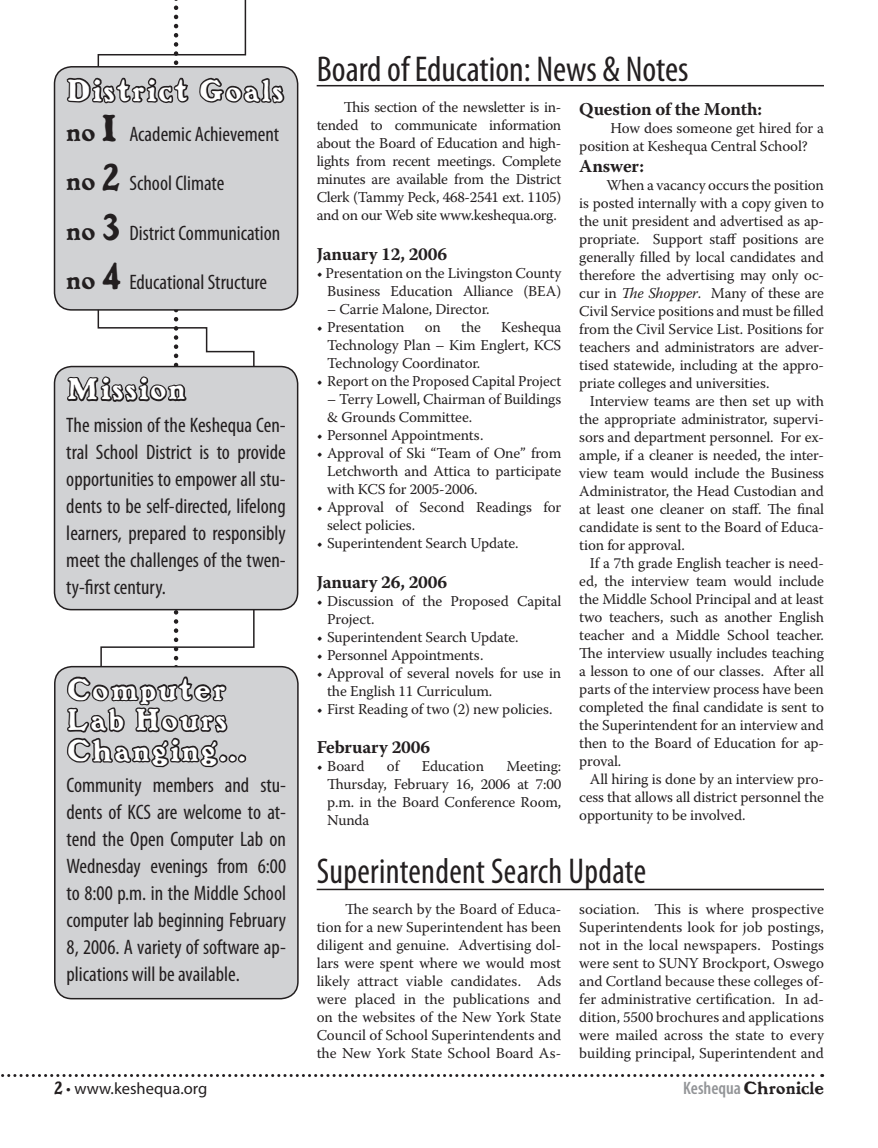
<style>
.page{position:relative;width:878px;height:1148px;background:#fff}
.page>*{position:absolute;margin:0;border:0;box-sizing:border-box;transform-origin:0 0}
.t1{font:condensed 36px "Myriad Pro";color:#231f20}
.t2{font:condensed 36px "Myriad Pro";color:#231f20;scale:.95 1}
.t3{font:25.5px/30.6px "Bostonia";letter-spacing:.09em;color:#fff}
.t4{font:condensed 21px/27px "Myriad Pro";color:#231f20;text-align:justify}
.t5{font:700 18px "Warnock Pro";letter-spacing:-.01em;color:#231f20}
.t6{font:16.5px "Myriad Pro";color:#231f20}
.t7{font:15px/18px "Warnock Pro";letter-spacing:-.01em;color:#231f20;text-align:justify}
.t8{font:15px "Bostonia";color:#231f20}
.s1{font-family:"Bostonia";font-stretch:normal;font-size:22.5px}
.s2{font-family:"Bostonia";font-stretch:normal;font-size:31.5px}
.s3{font-style:italic}
.s4{font-family:"Bostonia";font-size:15px}
.s5{font-family:"Myriad Pro";font-weight:600;font-stretch:condensed;font-size:18px;color:#939598}
</style>
<div class="page">
<svg style="left:1px;top:1074px;width:821px;height:3px"></svg>
<svg style="left:53px;top:366px;width:246px;height:243px;background:#bfbfc1"></svg>
<svg style="left:53px;top:66px;width:246px;height:244px;background:#bfbfc1"></svg>
<div style="left:54px;top:666px;width:245px;height:332px;background:#d1d2d4"></div>
<svg style="left:65px;top:0;width:221px;height:768px"></svg>
<hr style="left:316px;top:888px;width:508px;height:2px;background:#231f20">
<hr style="left:316px;top:85px;width:508px;height:1px;background:#231f20">
<h2 class="t3" style="left:67px;top:74px;width:218px">District Goals</h2>
<h3 class="t4" style="left:66px;top:121px;width:214px"><span class="s1">no</span> <span class="s2">1</span> Academic Achievement</h3>
<h3 class="t4" style="left:66px;top:170px;width:159px"><span class="s1">no</span> <span class="s2">2</span> School Climate</h3>
<h3 class="t4" style="left:66px;top:220px;width:215px"><span class="s1">no</span> <span class="s2">3</span> District Communication</h3>
<h3 class="t4" style="left:66px;top:269px;width:202px"><span class="s1">no</span> <span class="s2">4</span> Educational Structure</h3>
<h2 class="t3" style="left:67px;top:373px;width:120px">Mission</h2>
<h3 class="t4" style="left:66px;top:411px;width:221px">The mission of the Keshequa Cen&shy;tral School District is to provide opportunities to empower all stu&shy;dents to be self-directed, lifelong learners, prepared to responsibly meet the challenges of the twen&shy;ty-first century.</h3>
<h2 class="t3" style="left:68px;top:673px;width:179px">Computer<br>Lab Hours<br>Changing...</h2>
<p class="t4" style="left:67px;top:771px;width:221px">Community members and stu&shy;dents of KCS are welcome to at&shy;tend the Open Computer Lab on Wednesday evenings from 6:00 to 8:00 p.m. in the Middle School computer lab beginning February 8, 2006. A variety of software ap&shy;plications will be available.</p>
<h1 class="t1" style="left:316px;top:50px;width:373px">Board of Education: News &amp; Notes</h1>
<p class="t7" style="left:316px;top:98px;width:246px;text-indent:27px">This section of the newsletter is in&shy;tended to communicate information about the Board of Education and high&shy;lights from recent meetings. Complete minutes are available from the District Clerk (Tammy Peck, 468-2541 ext. 1105) and on our Web site www.keshequa.org.</p>
<p class="t5" style="left:316px;top:243px;width:132px">January 12, 2006</p>
<p class="t7" style="left:316px;top:264px;width:246px;text-align:right">• Presentation on the Livingston County<br>Business Education Alliance (BEA)</p>
<p class="t7" style="left:327px;top:300px;width:164px">– Carrie Malone, Director.</p>
<p class="t7" style="left:316px;top:318px;width:89px">• Presentation</p>
<p class="t7" style="left:425px;top:318px;width:18px">on</p>
<p class="t7" style="left:461px;top:318px;width:21px">the</p>
<p class="t5" style="left:579px;top:98px;width:184px">Question of the Month:</p>
<p class="t7" style="left:579px;top:118px;width:246px;text-indent:31px">How does someone get hired for a position at Keshequa Central School?</p>
<p class="t5" style="left:579px;top:155px;width:66px">Answer:</p>
<p class="t7" style="left:579px;top:176px;width:246px;text-indent:27px">When a vacancy occurs the position is posted internally with a copy given to the unit president and advertised as ap&shy;propriate. Support staff positions are generally filled by local candidates and therefore the advertising may only oc&shy;cur in <span class="s3">The Shopper</span>. Many of these are Civil Service positions and must be filled from the Civil Service List. Positions for teachers and administrators are adver&shy;tised statewide, including at the appro&shy;priate colleges and universities.</p>
<p class="t7" style="left:579px;top:392px;width:246px;text-indent:10px">Interview teams are then set up with the appropriate administrator, supervi&shy;sors and department personnel. For ex&shy;ample, if a cleaner is needed, the inter&shy;view team would include the Business Administrator, the Head Custodian and at least one cleaner on staff. The final candidate is sent to the Board of Educa&shy;tion for approval.</p>
<p class="t7" style="left:579px;top:554px;width:246px;text-indent:10px">If a 7th grade English teacher is need&shy;ed, the interview team would include the Middle School Principal and at least two teachers, such as another English teacher and a Middle School teacher.<br>The interview usually includes teaching a lesson to one of our classes. After all parts of the interview process have been completed the final candidate is sent to the Superintendent for an interview and then to the Board of Education for ap&shy;proval.</p>
<p class="t7" style="left:579px;top:770px;width:246px;text-indent:10px">All hiring is done by an interview pro&shy;cess that allows all district personnel the opportunity to be involved.</p>
<p class="t7" style="left:327px;top:318px;width:236px;text-indent:174px">Keshequa Technology Plan – Kim Englert, KCS Technology Coordinator.</p>
<p class="t7" style="left:316px;top:372px;width:246px">• Report on the Proposed Capital Project</p>
<p class="t7" style="left:327px;top:390px;width:235px">– Terry Lowell, Chairman of Buildings &amp; Grounds Committee.</p>
<p class="t7" style="left:317px;top:426px;width:168px">• Personnel Appointments.</p>
<p class="t7" style="left:327px;top:444px;width:236px;text-indent:-10px">• Approval of Ski “Team of One” from Letchworth and Attica to participate with KCS for 2005-2006.</p>
<p class="t7" style="left:327px;top:498px;width:235px;text-indent:-10px">• Approval of Second Readings for select policies.</p>
<p class="t7" style="left:316px;top:534px;width:203px">• Superintendent Search Update.</p>
<p class="t5" style="left:316px;top:571px;width:132px">January 26, 2006</p>
<p class="t7" style="left:327px;top:591px;width:236px;text-indent:-10px">• Discussion of the Proposed Capital<br>Project.</p>
<p class="t7" style="left:316px;top:627px;width:203px">• Superintendent Search Update.</p>
<p class="t7" style="left:316px;top:645px;width:168px">• Personnel Appointments.</p>
<p class="t7" style="left:327px;top:663px;width:235px;text-indent:-10px">• Approval of several novels for use in the English 11 Curriculum.</p>
<p class="t7" style="left:316px;top:699px;width:237px">• First Reading of two (2) new policies.</p>
<p class="t5" style="left:316px;top:736px;width:115px">February 2006</p>
<p class="t7" style="left:316px;top:757px;width:49px">• Board</p>
<p class="t7" style="left:387px;top:757px;width:14px">of</p>
<p class="t7" style="left:421px;top:757px;width:64px">Education</p>
<p class="t7" style="left:327px;top:757px;width:235px;text-indent:179px">Meeting:<br>Thursday, February 16, 2006 at 7:00 p.m. in the Board Conference Room, Nunda</p>
<h1 class="t2" style="left:316px;top:852px;width:348px">Superintendent Search Update</h1>
<p class="t7" style="left:316px;top:899px;width:246px;text-indent:28px">The search by the Board of Educa&shy;tion for a new Superintendent has been diligent and genuine. Advertising dol&shy;lars were spent where we would most likely attract viable candidates. Ads were placed in the publications and on the websites of the New York State Council of School Superintendents and the New York State School Board As-</p>
<p class="t7" style="left:579px;top:899px;width:246px">sociation. This is where prospective Superintendents look for job postings, not in the local newspapers. Postings were sent to SUNY Brockport, Oswego and Cortland because these colleges of&shy;fer administrative certification. In ad&shy;dition, 5500 brochures and applications were mailed across the state to every building principal, Superintendent and</p>
<p class="t6" style="left:54px;top:1079px;width:155px"><span class="s4">2</span> • www.keshequa.org</p>
<p class="t8" style="left:683px;top:1076px;width:142px"><span class="s5">Keshequa</span> Chronicle</p>
</div>
